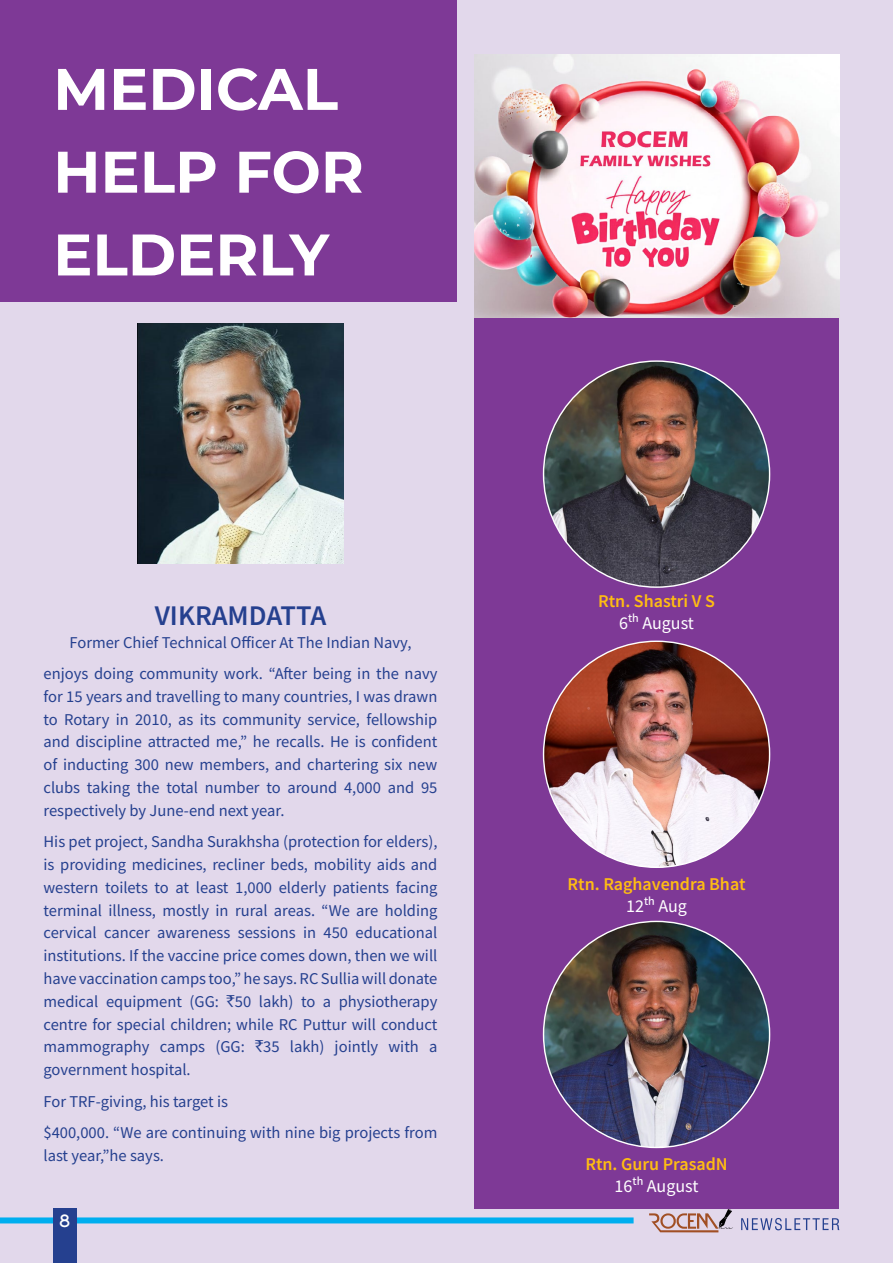
<style>
.page{position:relative;width:893px;height:1263px;background:#e2d8eb}
.page>*{position:absolute;margin:0;border:0;box-sizing:border-box;transform-origin:0 0}
.t1{font:700 58.5px/82.8px "Montserrat";color:#fff}
.t2{font:600 28.5px "Source Sans Pro";color:#25408f}
.t3{font:600 18px "Source Sans Pro";color:#ffbd12}
.t4{font:18px "Source Sans Pro";color:#fff}
.t5{font:16.5px/22.8px "Source Sans Pro";color:#25408f;text-align:justify}
.t6{font:16.5px "Arkhip";color:#fff}
.s1{font-family:"Rupee Foradian"}
</style>
<div class="page">
<div style="left:474px;top:54px;width:365px;height:1155px;background:#7e3996"></div>
<img style="left:474px;top:54px;width:365px;height:264px">
<img style="left:544px;top:361px;width:226px;height:226px;border-radius:113px">
<img style="left:544px;top:641px;width:226px;height:226px;border-radius:113px">
<img style="left:544px;top:921px;width:226px;height:226px;border-radius:113px">
<svg style="left:649px;top:1209px;width:84px;height:23px"></svg>
<svg style="left:741px;top:1218px;width:98px;height:12px"></svg>
<div style="left:0;top:1217px;width:634px;height:6px;background:#00aeef"></div>
<div style="left:53px;top:1209px;width:24px;height:54px;background:#25408f"></div>
<img style="left:138px;top:323px;width:205px;height:241px">
<div style="left:0;top:0;width:457px;height:302px;background:#7e3996"></div>
<h1 class="t1" style="left:53px;top:45px;width:312px">MEDICAL<br>HELP FOR<br>ELDERLY</h1>
<h2 class="t2" style="left:155px;top:597px;width:173px">VIKRAMDATTA</h2>
<p class="t5" style="left:44px;top:626px;width:395px;line-height:31.3px;text-align:center">Former Chief Technical Officer At The Indian Navy,<br>enjoys doing community work. “After being in the navy</p>
<p class="t5" style="left:43px;top:685px;width:395px">for 15 years and travelling to many countries, I was drawn to Rotary in 2010, as its community service, fellowship and discipline attracted me,” he recalls. He is confident of inducting 300 new members, and chartering six new clubs taking the total number to around 4,000 and 95 respectively by June-end next year.</p>
<p class="t5" style="left:43px;top:830px;width:395px">His pet project, Sandha Surakhsha (protection for elders), is providing medicines, recliner beds, mobility aids and western toilets to at least 1,000 elderly patients facing terminal illness, mostly in rural areas. “We are holding cervical cancer awareness sessions in 450 educational institutions. If the vaccine price comes down, then we will have vaccination camps too,” he says. RC Sullia will donate medical equipment (GG: <span class="s1">`</span>50 lakh) to a physiotherapy centre for special children; while RC Puttur will conduct mammography camps (GG: <span class="s1">`</span>35 lakh) jointly with a government hospital.</p>
<p class="t5" style="left:43px;top:1085px;width:395px;line-height:31.3px">For TRF-giving, his target is<br>$400,000. “We are continuing with nine big projects from</p>
<p class="t5" style="left:43px;top:1144px;width:122px">last year,”he says.</p>
<p class="t6" style="left:59px;top:1211px;width:13px">8</p>
<p class="t3" style="left:598px;top:589px;width:118px">Rtn. Shastri V S</p>
<p class="t4" style="left:619px;top:611px;width:76px">6th August</p>
<p class="t3" style="left:568px;top:872px;width:179px">Rtn. Raghavendra Bhat</p>
<p class="t4" style="left:626px;top:894px;width:62px">12th Aug</p>
<p class="t3" style="left:585px;top:1152px;width:144px">Rtn. Guru PrasadN</p>
<p class="t4" style="left:615px;top:1174px;width:85px">16th August</p>
</div>
